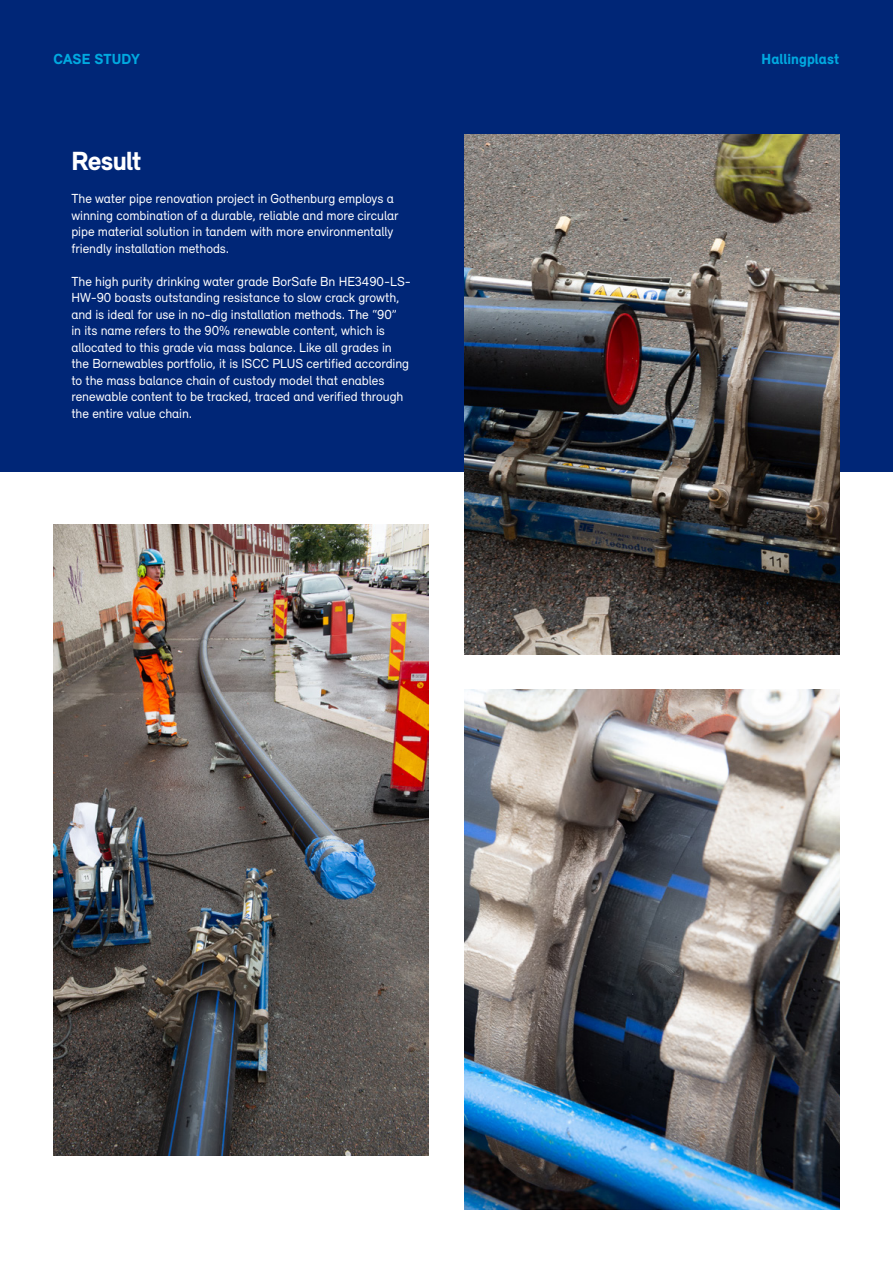
<style>
.page{position:relative;width:893px;height:1263px;background:#fff}
.page>*{position:absolute;margin:0;border:0;box-sizing:border-box;transform-origin:0 0}
.t1{font:900 27px "Relevant";letter-spacing:-.025em;color:#fff}
.t2{font:900 15px "Relevant";letter-spacing:.005em;color:#00a9e0}
.t3{font:13.5px/16.5px "Relevant";letter-spacing:-.005em;color:#fff}
</style>
<div class="page">
<div style="left:0;top:0;width:893px;height:471px;background:#002677"></div>
<img style="left:464px;top:135px;width:375px;height:520px">
<img style="left:464px;top:690px;width:375px;height:519px">
<img style="left:54px;top:525px;width:375px;height:631px">
<p class="t2" style="left:54px;top:50px;width:88px">CASE STUDY</p>
<p class="t2" style="left:762px;top:50px;width:79px">Hallingplast</p>
<h1 class="t1" style="left:71px;top:145px;width:72px">Result</h1>
<p class="t3" style="left:71px;top:190px;width:329px">The water pipe renovation project in Gothenburg employs a winning combination of a durable, reliable and more circular pipe material solution in tandem with more environmentally friendly installation methods.</p>
<p class="t3" style="left:71px;top:272px;width:341px">The high purity drinking water grade BorSafe Bn HE3490-LS-HW-90 boasts outstanding resistance to slow crack growth, and is ideal for use in no-dig installation methods. The “90”<br>in its name refers to the 90% renewable content, which is allocated to this grade via mass balance. Like all grades in the Bornewables portfolio, it is ISCC PLUS certified according to the mass balance chain of custody model that enables renewable content to be tracked, traced and verified through the entire value chain.</p>
</div>
